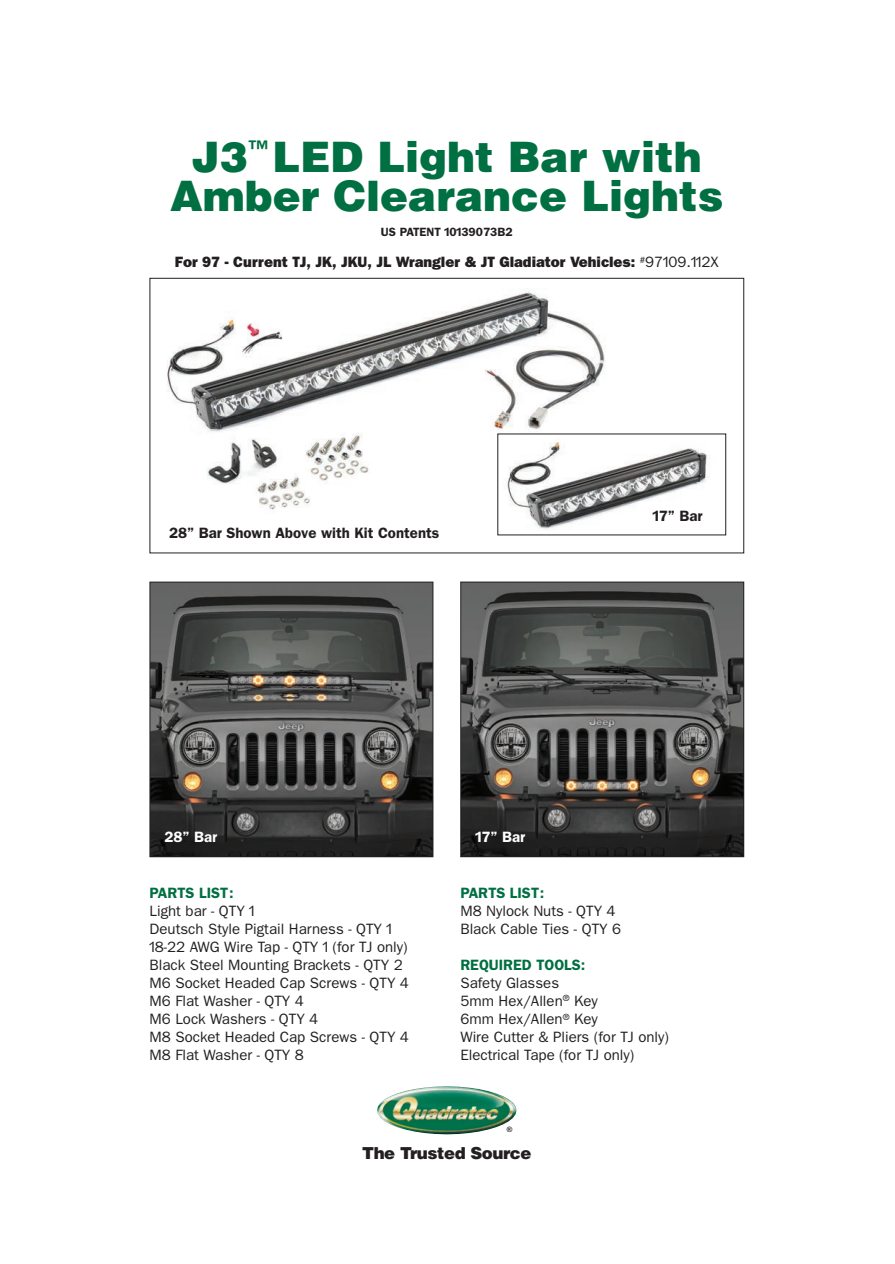
<style>
.page{position:relative;width:895px;height:1264px;background:#fff}
.page>*{position:absolute;margin:0;border:0;box-sizing:border-box;transform-origin:0 0}
.t1{font:900 42px/39px "Helvetica";color:#006f42;text-align:center}
.t2{font:900 16.5px "Helvetica";letter-spacing:-.025em;color:#231f20}
.t3{font:15px/18px "New Franklin Gothic";color:#231f20}
.t4{font:800 15px "New Franklin Gothic";color:#231f20}
.t5{font:600 15px "New Franklin Gothic";color:#231f20}
.t6{font:600 15px "New Franklin Gothic";color:#006f42}
.t7{font:600 15px "New Franklin Gothic";color:#fff}
.t8{font:600 12px "New Franklin Gothic";color:#231f20}
.t9{font:700 7.5px "Arial";color:#231f20}
.s1{font-weight:400}
</style>
<div class="page">
<img style="left:377px;top:1086px;width:139px;height:48px">
<img style="left:151px;top:583px;width:280px;height:272px">
<div style="left:149px;top:581px;width:284px;height:276px;border:1px solid #231f20"></div>
<img style="left:462px;top:583px;width:279px;height:272px">
<div style="left:460px;top:581px;width:283px;height:276px;border:1px solid #231f20"></div>
<img style="left:167px;top:291px;width:442px;height:245px">
<div style="left:149px;top:278px;width:594px;height:275px;border:1px solid #231f20"></div>
<img style="left:499px;top:435px;width:210px;height:98px">
<h1 class="t1" style="left:170px;top:136px;width:555px">J3<sup>™</sup> LED Light Bar with<br>Amber Clearance Lights</h1>
<p class="t4" style="left:175px;top:253px;width:545px">For 97 - Current TJ, JK, JKU, JL Wrangler &amp; JT Gladiator Vehicles: <sup>#</sup><span class="s1">97109.112X</span></p>
<p class="t8" style="left:381px;top:224px;width:133px">US PATENT 10139073B2</p>
<p class="t5" style="left:169px;top:523px;width:272px">28” Bar Shown Above with Kit Contents</p>
<p class="t7" style="left:164px;top:827px;width:54px">28” Bar</p>
<p class="t7" style="left:475px;top:827px;width:51px">17” Bar</p>
<p class="t5" style="left:652px;top:507px;width:51px">17” Bar</p>
<p class="t6" style="left:149px;top:884px;width:85px">PARTS LIST:</p>
<p class="t3" style="left:149px;top:902px;width:261px">Light bar - QTY 1<br>Deutsch Style Pigtail Harness - QTY 1<br>18-22 AWG Wire Tap - QTY 1 (for TJ only)<br>Black Steel Mounting Brackets - QTY 2<br>M6 Socket Headed Cap Screws - QTY 4<br>M6 Flat Washer - QTY 4<br>M6 Lock Washers - QTY 4<br>M8 Socket Headed Cap Screws - QTY 4<br>M8 Flat Washer - QTY 8</p>
<p class="t6" style="left:460px;top:884px;width:85px">PARTS LIST:</p>
<p class="t3" style="left:460px;top:902px;width:162px">M8 Nylock Nuts - QTY 4<br>Black Cable Ties - QTY 6</p>
<p class="t6" style="left:460px;top:956px;width:126px">REQUIRED TOOLS:</p>
<p class="t3" style="left:460px;top:974px;width:210px">Safety Glasses<br>5mm Hex/Allen<sup>®</sup> Key<br>6mm Hex/Allen<sup>®</sup> Key<br>Wire Cutter &amp; Pliers (for TJ only)<br>Electrical Tape (for TJ only)</p>
<p class="t9" style="left:506px;top:1124px;width:7px">®</p>
<p class="t2" style="left:362px;top:1142px;width:171px">The Trusted Source</p>
</div>
